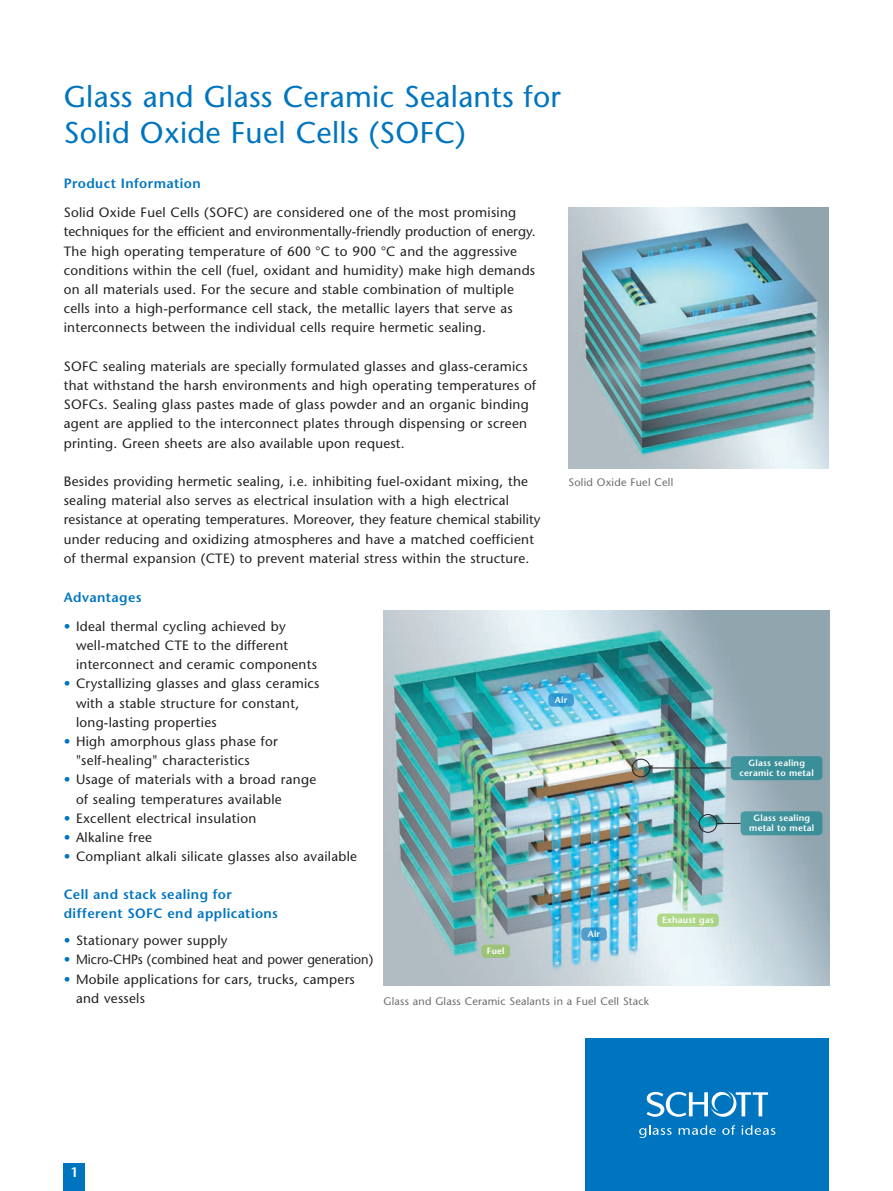
<style>
.page{position:relative;width:893px;height:1191px;background:#fff}
.page>*{position:absolute;margin:0;border:0;box-sizing:border-box;transform-origin:0 0}
.t1{font:500 30px/36px "Stone Sans Std";letter-spacing:.01em;color:#0075bf}
.t2{font:500 13.5px/19.2px "Stone Sans Std";letter-spacing:.02em;color:#231f20}
.t3{font:600 13.5px/19.2px "Stone Sans Std";letter-spacing:.03em;color:#0075bf}
.t4{font:500 13.5px "Stone Sans Std";color:#231f20;scale:.95 1}
.t5{font:600 13.5px "Stone Sans Std";color:#fff}
.t6{font:500 10.8px "Stone Sans Std";letter-spacing:.02em;color:#6c6d70}
.t7{font:600 9px/10.5px "Stone Sans";letter-spacing:.02em;color:#fff;text-align:center}
.s1{font-family:"Stone Sans";font-weight:400;color:#0075bf}
</style>
<div class="page">
<img style="left:568px;top:207px;width:261px;height:261px">
<div style="left:64px;top:1163px;width:21px;height:28px;background:#0075bf"></div>
<img style="left:384px;top:611px;width:445px;height:374px">
<div style="left:657px;top:913px;width:62px;height:14px;background:#afd789;border-radius:4px"></div>
<div style="left:481px;top:944px;width:29px;height:14px;background:#9cc476;border-radius:4px"></div>
<svg style="left:548px;top:693px;width:26px;height:13px"></svg>
<svg style="left:581px;top:927px;width:26px;height:13px"></svg>
<div style="left:699px;top:814px;width:18px;height:18px;border:1px solid #231f20;border-radius:50%"></div>
<svg style="left:717px;top:823px;width:24px;height:1px"></svg>
<div style="left:632px;top:758px;width:18px;height:19px;border:1px solid #231f20;border-radius:50%"></div>
<hr style="left:650px;top:767px;width:81px;height:1px;background:#231f20">
<div style="left:741px;top:811px;width:81px;height:24px;background:#3e919a;border-radius:4px"></div>
<div style="left:731px;top:756px;width:91px;height:24px;background:#3a8e97;border-radius:4px"></div>
<div style="left:585px;top:1038px;width:244px;height:153px;background:#0075bf"></div>
<svg style="left:639px;top:1125px;width:33px;height:13px"></svg>
<svg style="left:679px;top:1125px;width:37px;height:9px"></svg>
<svg style="left:722px;top:1125px;width:13px;height:9px"></svg>
<svg style="left:742px;top:1125px;width:33px;height:9px"></svg>
<svg style="left:647px;top:1091px;width:121px;height:25px"></svg>
<h1 class="t1" style="left:64px;top:79px;width:499px">Glass and Glass Ceramic Sealants for<br>Solid Oxide Fuel Cells (SOFC)</h1>
<p class="t3" style="left:64px;top:174px;width:138px">Product Information</p>
<p class="t2" style="left:64px;top:203px;width:473px">Solid Oxide Fuel Cells (SOFC) are considered one of the most promising techniques for the efficient and environmentally-friendly production of energy.<br>The high operating temperature of 600 °C to 900 °C and the aggressive conditions within the cell (fuel, oxidant and humidity) make high demands on all materials used. For the secure and stable combination of multiple cells into a high-performance cell stack, the metallic layers that serve as interconnects between the individual cells require hermetic sealing.</p>
<p class="t2" style="left:64px;top:356px;width:474px">SOFC sealing materials are specially formulated glasses and glass-ceramics that withstand the harsh environments and high operating temperatures of SOFCs. Sealing glass pastes made of glass powder and an organic binding agent are applied to the interconnect plates through dispensing or screen printing. Green sheets are also available upon request.</p>
<p class="t2" style="left:64px;top:472px;width:478px">Besides providing hermetic sealing, i.e. inhibiting fuel-oxidant mixing, the sealing material also serves as electrical insulation with a high electrical resistance at operating temperatures. Moreover, they feature chemical stability under reducing and oxidizing atmospheres and have a matched coefficient of thermal expansion (CTE) to prevent material stress within the structure.</p>
<p class="t3" style="left:64px;top:587px;width:79px">Advantages</p>
<p class="t2" style="left:76px;top:616px;width:242px;text-indent:-12px"><span class="s1">•</span> Ideal thermal cycling achieved by well-matched CTE to the different interconnect and ceramic components</p>
<p class="t2" style="left:76px;top:674px;width:245px;text-indent:-12px"><span class="s1">•</span> Crystallizing glasses and glass ceramics with a stable structure for constant, long-lasting properties</p>
<p class="t2" style="left:76px;top:731px;width:203px;text-indent:-12px"><span class="s1">•</span> High amorphous glass phase for "self-healing" characteristics</p>
<p class="t2" style="left:76px;top:770px;width:242px;text-indent:-12px"><span class="s1">•</span> Usage of materials with a broad range of sealing temperatures available</p>
<p class="t2" style="left:64px;top:808px;width:194px"><span class="s1">•</span> Excellent electrical insulation</p>
<p class="t2" style="left:64px;top:827px;width:90px"><span class="s1">•</span> Alkaline free</p>
<p class="t2" style="left:64px;top:847px;width:295px"><span class="s1">•</span> Compliant alkali silicate glasses also available</p>
<p class="t6" style="left:568px;top:475px;width:106px">Solid Oxide Fuel Cell</p>
<p class="t7" style="left:555px;top:694px;width:14px">Air</p>
<p class="t3" style="left:64px;top:884px;width:216px">Cell and stack sealing for different SOFC end applications</p>
<p class="t2" style="left:64px;top:931px;width:165px"><span class="s1">•</span> Stationary power supply</p>
<p class="t4" style="left:64px;top:951px;width:327px"><span class="s1">•</span> Micro-CHPs (combined heat and power generation)</p>
<p class="t2" style="left:76px;top:969px;width:280px;text-indent:-12px"><span class="s1">•</span> Mobile applications for cars, trucks, campers and vessels</p>
<p class="t7" style="left:487px;top:945px;width:19px">Fuel</p>
<p class="t7" style="left:588px;top:928px;width:14px">Air</p>
<p class="t6" style="left:384px;top:994px;width:267px">Glass and Glass Ceramic Sealants in a Fuel Cell Stack</p>
<p class="t7" style="left:662px;top:914px;width:53px">Exhaust gas</p>
<p class="t7" style="left:740px;top:757px;width:76px">Glass sealing ceramic to metal</p>
<p class="t7" style="left:749px;top:812px;width:67px">Glass sealing metal to metal</p>
<p class="t5" style="left:71px;top:1164px;width:9px">1</p>
</div>
